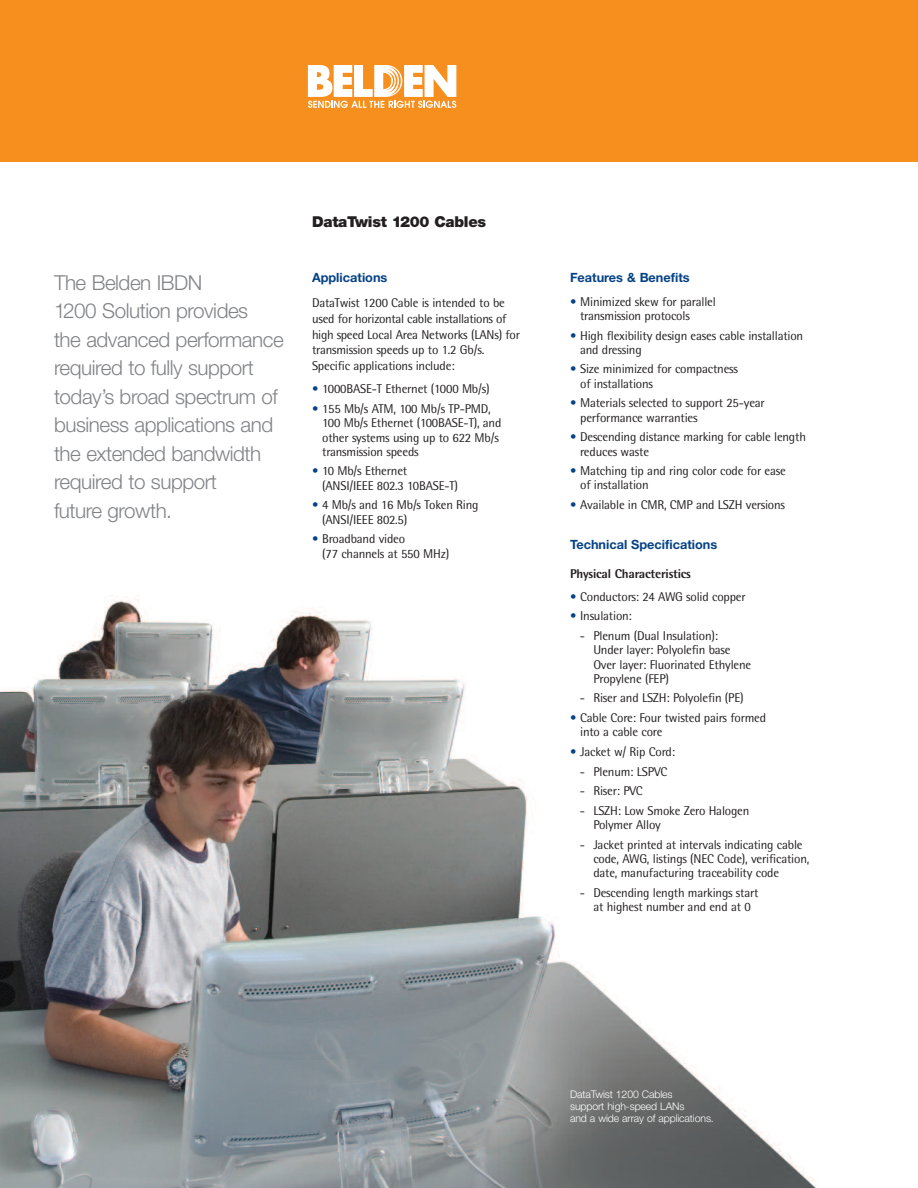
<style>
.page{position:relative;width:918px;height:1188px;background:#fff}
.page>*{position:absolute;margin:0;border:0;box-sizing:border-box;transform-origin:0 0}
.t1{font:300 20.7px/28.5px "Helvetica Neue";letter-spacing:-.02em;color:#808285}
.t2{font:900 15px "Helvetica Neue";letter-spacing:-.02em;color:#231f20}
.t3{font:12.75px/14.2px "Rotis Semi Sans";letter-spacing:-.015em;color:#231f20}
.t4{font:700 12.75px "Helvetica Neue";color:#054286}
.t5{font:800 12.75px "Rotis Semi Sans";letter-spacing:-.015em;color:#231f20}
.t6{font:300 10.5px/12px "Helvetica Neue";letter-spacing:-.01em;color:#fff}
.s1{font-family:"Helvetica Neue";font-weight:900;color:#054286}
</style>
<div class="page">
<img style="left:0;top:598px;width:817px;height:590px">
<div style="left:0;top:0;width:918px;height:162px;background:#f68f1e"></div>
<svg style="left:308px;top:65px;width:148px;height:43px"></svg>
<p class="t2" style="left:312px;top:216px;width:175px">DataTwist 1200 Cables</p>
<h1 class="t1" style="left:54px;top:268px;width:231px">The Belden IBDN<br>1200 Solution provides<br>the advanced performance required to fully support today’s broad spectrum of business applications and the extended bandwidth required to support<br>future growth.</h1>
<p class="t4" style="left:312px;top:270px;width:77px">Applications</p>
<p class="t3" style="left:312px;top:296px;width:210px;line-height:15.8px">DataTwist 1200 Cable is intended to be used for horizontal cable installations of high speed Local Area Networks (LANs) for transmission speeds up to 1.2 Gb/s.<br>Specific applications include:</p>
<p class="t3" style="left:312px;top:383px;width:179px"><span class="s1">•</span> 1000BASE-T Ethernet (1000 Mb/s)</p>
<p class="t3" style="left:322px;top:403px;width:181px;text-indent:-10px"><span class="s1">•</span> 155 Mb/s ATM, 100 Mb/s TP-PMD,<br>100 Mb/s Ethernet (100BASE-T), and other systems using up to 622 Mb/s transmission speeds</p>
<p class="t3" style="left:322px;top:465px;width:138px;text-indent:-10px"><span class="s1">•</span> 10 Mb/s Ethernet (ANSI/IEEE 802.3 10BASE-T)</p>
<p class="t3" style="left:322px;top:499px;width:158px;text-indent:-10px"><span class="s1">•</span> 4 Mb/s and 16 Mb/s Token Ring (ANSI/IEEE 802.5)</p>
<p class="t3" style="left:322px;top:533px;width:129px;text-indent:-10px"><span class="s1">•</span> Broadband video<br>(77 channels at 550 MHz)</p>
<p class="t4" style="left:570px;top:270px;width:121px">Features &amp; Benefits</p>
<p class="t3" style="left:580px;top:296px;width:137px;text-indent:-10px"><span class="s1">•</span> Minimized skew for parallel transmission protocols</p>
<p class="t3" style="left:580px;top:329px;width:225px;text-indent:-10px"><span class="s1">•</span> High flexibility design eases cable installation and dressing</p>
<p class="t3" style="left:580px;top:363px;width:159px;text-indent:-10px"><span class="s1">•</span> Size minimized for compactness of installations</p>
<p class="t3" style="left:580px;top:397px;width:186px;text-indent:-10px"><span class="s1">•</span> Materials selected to support 25-year performance warranties</p>
<p class="t3" style="left:580px;top:431px;width:227px;text-indent:-10px"><span class="s1">•</span> Descending distance marking for cable length reduces waste</p>
<p class="t3" style="left:580px;top:465px;width:207px;text-indent:-10px"><span class="s1">•</span> Matching tip and ring color code for ease of installation</p>
<p class="t3" style="left:570px;top:499px;width:217px"><span class="s1">•</span> Available in CMR, CMP and LSZH versions</p>
<p class="t4" style="left:570px;top:537px;width:149px">Technical Specifications</p>
<p class="t5" style="left:570px;top:569px;width:122px">Physical Characteristics</p>
<p class="t3" style="left:570px;top:591px;width:177px"><span class="s1">•</span> Conductors: 24 AWG solid copper</p>
<p class="t3" style="left:570px;top:610px;width:63px"><span class="s1">•</span> Insulation:</p>
<p class="t3" style="left:593px;top:630px;width:159px;text-indent:-14px">- Plenum (Dual Insulation):<br>Under layer: Polyolefin base<br>Over layer: Fluorinated Ethylene<br>Propylene (FEP)</p>
<p class="t3" style="left:580px;top:692px;width:165px">- Riser and LSZH: Polyolefin (PE)</p>
<p class="t3" style="left:580px;top:712px;width:188px;text-indent:-10px"><span class="s1">•</span> Cable Core: Four twisted pairs formed into a cable core</p>
<p class="t3" style="left:570px;top:746px;width:106px"><span class="s1">•</span> Jacket w/ Rip Cord:</p>
<p class="t3" style="left:580px;top:766px;width:89px">- Plenum: LSPVC</p>
<p class="t3" style="left:580px;top:785px;width:64px">- Riser: PVC</p>
<p class="t3" style="left:593px;top:805px;width:158px;text-indent:-14px">- LSZH: Low Smoke Zero Halogen<br>Polymer Alloy</p>
<p class="t3" style="left:593px;top:839px;width:218px;text-indent:-14px">- Jacket printed at intervals indicating cable code, AWG, listings (NEC Code), verification, date, manufacturing traceability code</p>
<p class="t3" style="left:580px;top:887px;width:180px;text-align:center">- Descending length markings start at highest number and end at 0</p>
<p class="t6" style="left:570px;top:1088px;width:145px">DataTwist 1200 Cables<br>support high-speed LANs<br>and a wide array of applications.</p>
</div>
